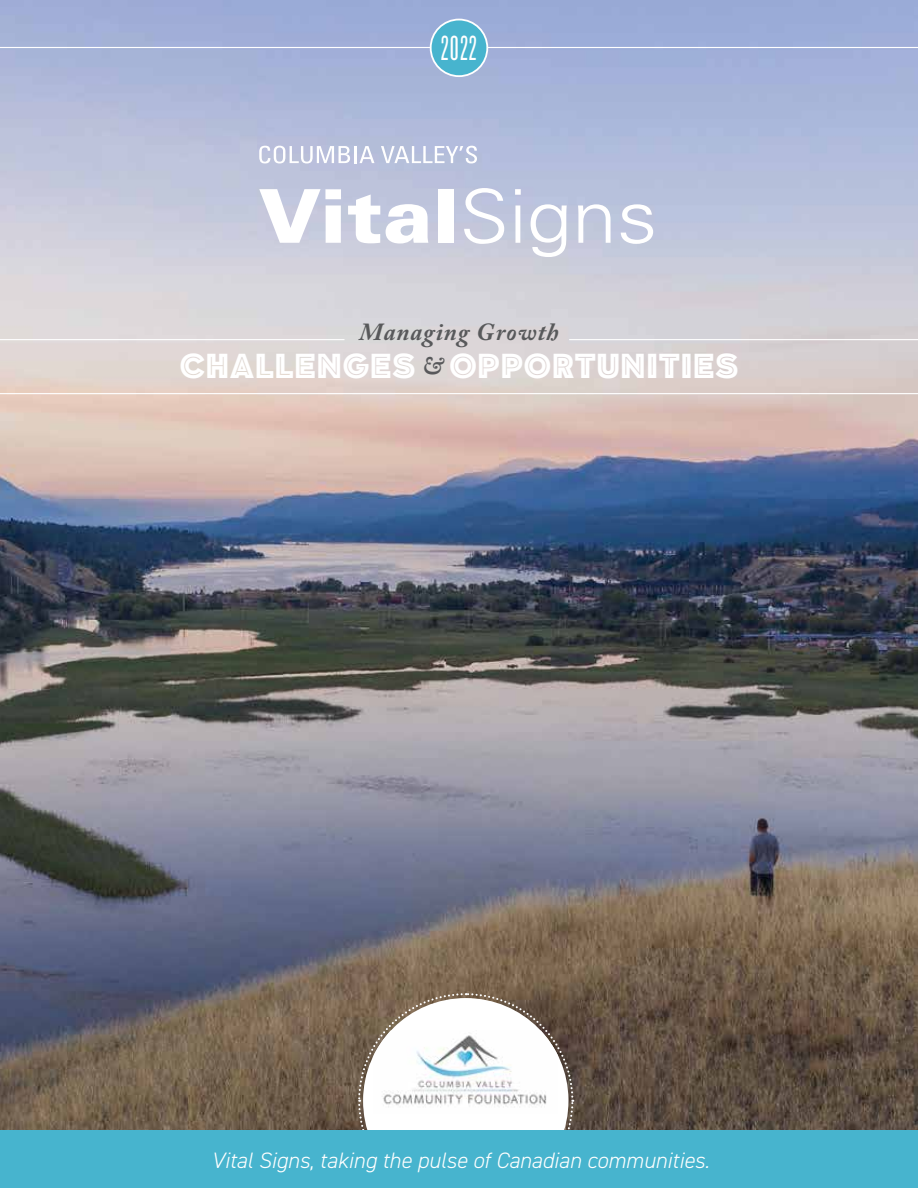
<style>
.page{position:relative;width:918px;height:1188px;background:#fff}
.page>*{position:absolute;margin:0;border:0;box-sizing:border-box;transform-origin:0 0}
.t1{font:36.9px "Polarband Rg";letter-spacing:.04em;color:#fff}
.t2{font:36.3px "Knockout HTF26 Junior Flyweight";color:#fff}
.t3{font:italic 700 24.45px "Adobe Caslon Pro";letter-spacing:.04em;color:#58595b}
.t4{font:italic 300 22.35px "DIN2014";color:#fff}
.s1{font-family:"Adobe Caslon Pro";font-weight:700;font-style:italic;font-size:24.45px;color:#58595b}
</style>
<div class="page">
<img style="left:0;top:0;width:918px;height:1131px">
<svg style="left:259px;top:189px;width:82px;height:54px"></svg>
<svg style="left:348px;top:194px;width:32px;height:49px"></svg>
<svg style="left:386px;top:204px;width:42px;height:40px"></svg>
<div style="left:438px;top:189px;width:15px;height:54px;background:#fff"></div>
<svg style="left:464px;top:188px;width:40px;height:56px"></svg>
<svg style="left:515px;top:189px;width:6px;height:54px"></svg>
<svg style="left:531px;top:204px;width:36px;height:53px"></svg>
<svg style="left:578px;top:204px;width:33px;height:39px"></svg>
<svg style="left:621px;top:204px;width:32px;height:40px"></svg>
<svg style="left:259px;top:146px;width:91px;height:17px"></svg>
<hr style="left:354px;top:146px;width:3px;height:17px;background:#fff">
<svg style="left:360px;top:146px;width:15px;height:17px"></svg>
<svg style="left:381px;top:146px;width:96px;height:18px"></svg>
<hr style="left:0;top:47px;width:918px;height:1px;background:#fff">
<svg style="left:357px;top:992px;width:217px;height:139px"></svg>
<hr style="left:569px;top:339px;width:349px;height:1px;background:#fff">
<hr style="left:0;top:339px;width:345px;height:1px;background:#fff">
<hr style="left:0;top:393px;width:918px;height:1px;background:#fff">
<div style="left:431px;top:20px;width:56px;height:56px;background:#47b4ce;border-radius:50%"></div>
<div style="left:430px;top:19px;width:58px;height:58px;border:2px solid #fff;border-radius:50%"></div>
<div style="left:0;top:1131px;width:918px;height:57px;background:#47b4ce"></div>
<h2 class="t2" style="left:441px;top:31px;width:37px">2022</h2>
<p class="t3" style="left:359px;top:318px;width:201px">Managing Growth</p>
<h1 class="t1" style="left:180px;top:340px;width:559px">CHALLENGES <span class="s1">&amp;</span> OPPORTUNITIES</h1>
<p class="t4" style="left:212px;top:1147px;width:500px">Vital Signs, taking the pulse of Canadian communities.</p>
</div>
